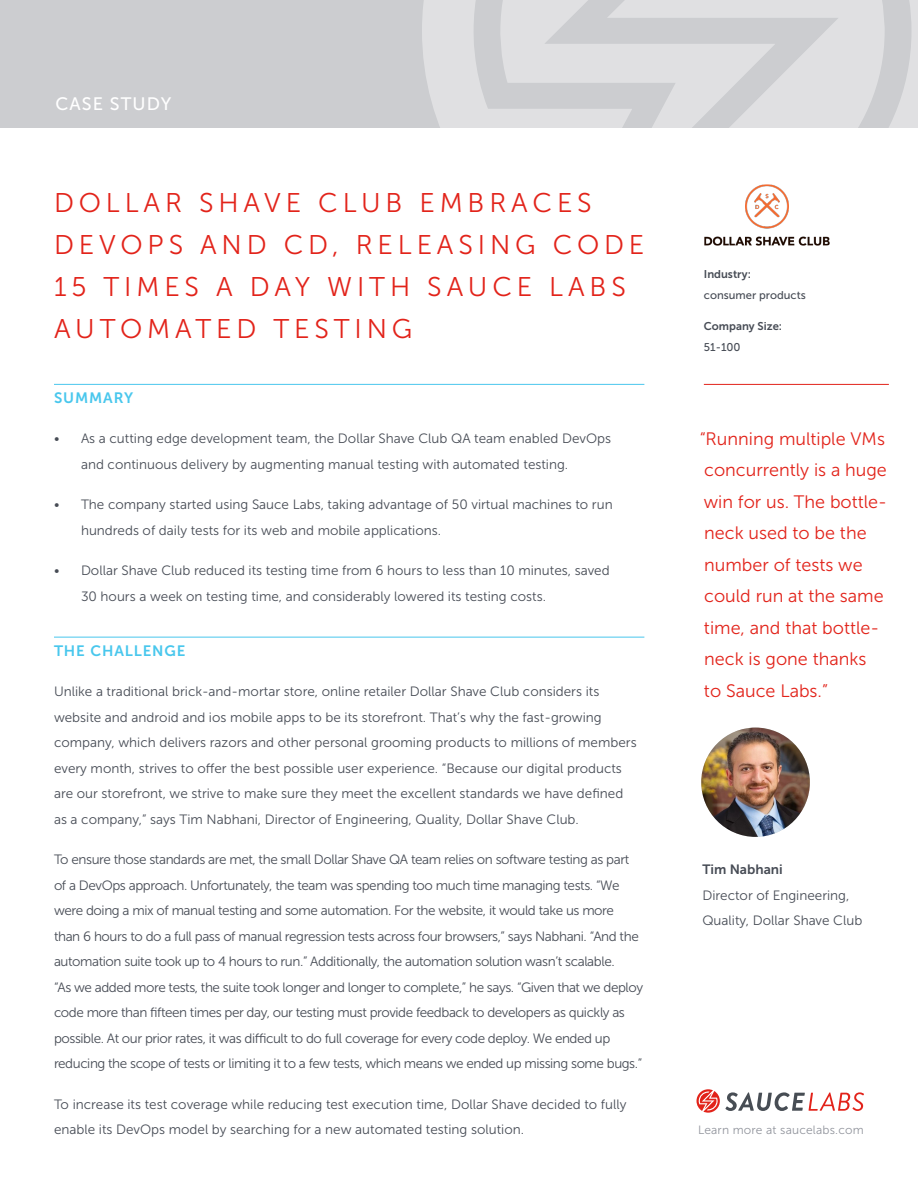
<style>
.page{position:relative;width:918px;height:1188px;background:#fff}
.page>*{position:absolute;margin:0;border:0;box-sizing:border-box;transform-origin:0 0}
.t1{font:27px/42px "Museo Sans 300";letter-spacing:.18em;color:#e2231a}
.Quotes{font:18px/31.5px "Museo Sans 300";color:#e2231a}
.t2{font:18px "Museo Sans 500";letter-spacing:.06em;color:#fff}
.t3{font:15px "Museo Sans 700";letter-spacing:.06em;color:#49c7ed}
.body{font:13.5px/25.5px "Museo Sans 300";color:#474c55}
.body-2{font:13.5px/25.5px "Museo Sans 300";letter-spacing:-.03em;color:#474c55}
.t4{font:12px "Museo Sans 300";letter-spacing:.015em;color:#92959d}
.side_bar_h{font:11.25px/21px "Museo Sans 500";color:#474c55}
.side_bar_h-2{font:11.25px/21px "Museo Sans 700";color:#474c55}
.s1{font-family:"Museo Sans 700"}
.s2{font-family:"Museo Sans 500"}
</style>
<div class="page">
<hr style="left:54px;top:384px;width:590px;height:1px;background:#49c7ed">
<hr style="left:54px;top:637px;width:590px;height:1px;background:#49c7ed">
<div style="left:0;top:0;width:918px;height:128px;background:#cccdd0"></div>
<svg style="left:422px;top:0;width:496px;height:128px;fill:#e0e0e2"></svg>
<svg style="left:697px;top:1089px;width:167px;height:24px"></svg>
<hr style="left:704px;top:384px;width:185px;height:1px;background:#e2231a">
<img style="left:701px;top:728px;width:109px;height:109px;border-radius:54px">
<img style="left:704px;top:184px;width:126px;height:62px">
<p class="t2" style="left:56px;top:93px;width:117px">CASE STUDY</p>
<h1 class="t1" style="left:54px;top:182px;width:592px">DOLLAR SHAVE CLUB EMBRACES<br>DEVOPS AND CD, RELEASING CODE<br>15 TIMES A DAY WITH SAUCE LABS<br>AUTOMATED TESTING</h1>
<p class="t3" style="left:54px;top:389px;width:81px">SUMMARY</p>
<p class="body" style="left:81px;top:426px;width:532px;text-indent:-27px">• As a cutting edge development team, the Dollar Shave Club QA team enabled DevOps and continuous delivery by augmenting manual testing with automated testing.</p>
<p class="body" style="left:81px;top:492px;width:533px;text-indent:-27px">• The company started using Sauce Labs, taking advantage of 50 virtual machines to run hundreds of daily tests for its web and mobile applications.</p>
<p class="body" style="left:81px;top:558px;width:530px;text-indent:-27px">• Dollar Shave Club reduced its testing time from 6 hours to less than 10 minutes, saved<br>30 hours a week on testing time, and considerably lowered its testing costs.</p>
<p class="t3" style="left:54px;top:642px;width:133px">THE CHALLENGE</p>
<p class="body" style="left:54px;top:679px;width:584px">Unlike a traditional brick-and-mortar store, online retailer Dollar Shave Club considers its website and android and ios mobile apps to be its storefront. That’s why the fast-growing company, which delivers razors and other personal grooming products to millions of members every month, strives to offer the best possible user experience. “Because our digital products are our storefront, we strive to make sure they meet the excellent standards we have defined as a company,” says Tim Nabhani, Director of Engineering, Quality, Dollar Shave Club.</p>
<p class="body-2" style="left:54px;top:847px;width:591px">To ensure those standards are met, the small Dollar Shave QA team relies on software testing as part of a DevOps approach. Unfortunately, the team was spending too much time managing tests. “We were doing a mix of manual testing and some automation. For the website, it would take us more than 6 hours to do a full pass of manual regression tests across four browsers,” says Nabhani. “And the automation suite took up to 4 hours to run.” Additionally, the automation solution wasn’t scalable.<br>“As we added more tests, the suite took longer and longer to complete,” he says. “Given that we deploy code more than fifteen times per day, our testing must provide feedback to developers as quickly as possible. At our prior rates, it was difficult to do full coverage for every code deploy. We ended up reducing the scope of tests or limiting it to a few tests, which means we ended up missing some bugs.”</p>
<p class="body" style="left:54px;top:1091px;width:574px">To increase its test coverage while reducing test execution time, Dollar Shave decided to fully enable its DevOps model by searching for a new automated testing solution.</p>
<p class="side_bar_h" style="left:704px;top:263px;width:104px"><span class="s1">Industry: </span>consumer products</p>
<p class="side_bar_h-2" style="left:704px;top:316px;width:80px">Company Size:<br><span class="s2">51-100</span></p>
<p class="Quotes" style="left:700px;top:423px;width:189px">“Running multiple VMs concurrently is a huge win for us. The bottle&shy;neck used to be the number of tests we could run at the same time, and that bottle&shy;neck is gone thanks<br>to Sauce Labs.”</p>
<p class="body" style="left:702px;top:857px;width:161px"><span class="s1">Tim Nabhani<br></span>Director of Engineering,<br>Quality, Dollar Shave Club</p>
<p class="t4" style="left:698px;top:1123px;width:167px">Learn more at saucelabs.com</p>
</div>
